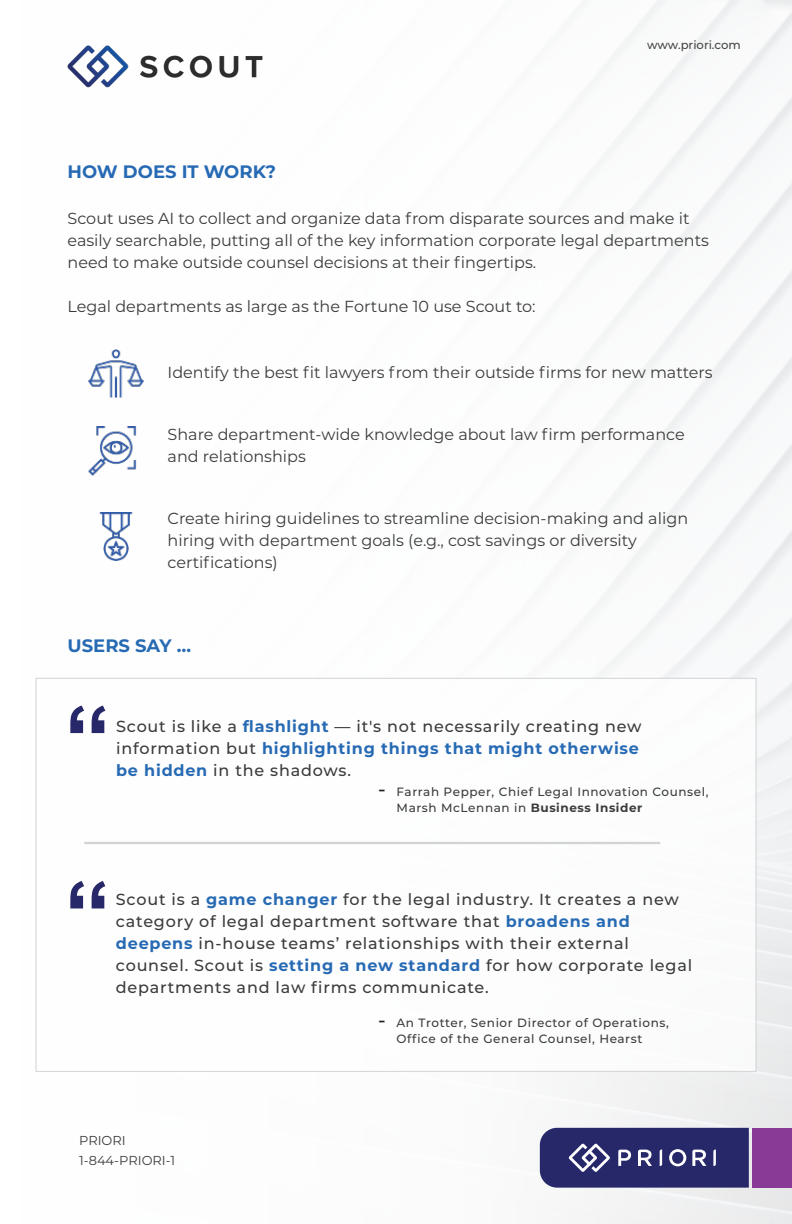
<style>
.page{position:relative;width:792px;height:1224px;background:#fff}
.page>*{position:absolute;margin:0;border:0;box-sizing:border-box;transform-origin:0 0}
.t1{font:700 92.8px "Arial";color:#272869}
.t2{font:700 18px "Montserrat";color:#276ab4}
.t3{font:16px/22px "Montserrat";color:#3b3b3c}
.t4{font:500 16px/22px "Montserrat";letter-spacing:.05em;color:#3b3b3c}
.t5{font:13px/19.4px "Montserrat";color:#3b3b3c}
.t6{font:500 12px "Montserrat";letter-spacing:.05em;color:#3b3b3c}
.t7{font:500 11.6px "Montserrat";letter-spacing:-.005em;color:#3b3b3c}
.s1{font-weight:700;color:#276ab4}
.s2{font-size:20px;color:#231f20}
.s3{font-size:20px;color:rgb(35 31 32/0)}
.s4{font-weight:700}
</style>
<div class="page">
<div style="left:753px;top:1128px;width:39px;height:60px;background:#873b96"></div>
<svg style="left:540px;top:1128px;width:209px;height:60px"></svg>
<img style="left:67px;top:45px;width:196px;height:43px">
<img style="left:88px;top:349px;width:55px;height:49px">
<img style="left:99px;top:512px;width:34px;height:48px">
<img style="left:88px;top:427px;width:48px;height:48px">
<hr style="left:84px;top:842px;width:576px;height:2px;background:#d1d3d4">
<p class="t7" style="left:647px;top:37px;width:95px">www.priori.com</p>
<p class="t2" style="left:68px;top:158px;width:210px">HOW DOES IT WORK?</p>
<p class="t3" style="left:68px;top:206px;width:643px">Scout uses AI to collect and organize data from disparate sources and make it easily searchable, putting all of the key information corporate legal departments need to make outside counsel decisions at their fingertips.</p>
<p class="t3" style="left:68px;top:294px;width:470px">Legal departments as large as the Fortune 10 use Scout to:</p>
<p class="t3" style="left:168px;top:360px;width:547px">Identify the best fit lawyers from their outside firms for new matters</p>
<p class="t3" style="left:168px;top:422px;width:519px">Share department-wide knowledge about law firm performance and relationships</p>
<p class="t3" style="left:168px;top:506px;width:522px">Create hiring guidelines to streamline decision-making and align hiring with department goals (e.g., cost savings or diversity certifications)</p>
<p class="t2" style="left:68px;top:633px;width:125px">USERS SAY …</p>
<h1 class="t1" style="left:64px;top:679px;width:48px">“</h1>
<p class="t4" style="left:116px;top:714px;width:527px">Scout is like a <span class="s1">flashlight</span> — it's not necessarily creating new information but <span class="s1">highlighting things that might otherwise be hidden</span> in the shadows.</p>
<p class="t6" style="left:378px;top:784px;width:332px"><span class="s2">-</span> Farrah Pepper, Chief Legal Innovation Counsel,</p>
<p class="t6" style="left:378px;top:800px;width:266px"><span class="s3">-</span> Marsh McLennan in <span class="s4">Business Insider</span></p>
<h1 class="t1" style="left:64px;top:854px;width:48px">“</h1>
<p class="t4" style="left:116px;top:888px;width:578px">Scout is a <span class="s1">game changer</span> for the legal industry. It creates a new category of legal department software that <span class="s1">broadens and deepens</span> in-house teams’ relationships with their external counsel. Scout is <span class="s1">setting a new standard</span> for how corporate legal departments and law firms communicate.</p>
<p class="t6" style="left:378px;top:1014px;width:292px"><span class="s2">-</span> An Trotter, Senior Director of Operations,</p>
<p class="t6" style="left:378px;top:1030px;width:266px"><span class="s3">-</span> Office of the General Counsel, Hearst</p>
<p class="t5" style="left:79px;top:1130px;width:97px">PRIORI<br>1-844-PRIORI-1</p>
</div>
